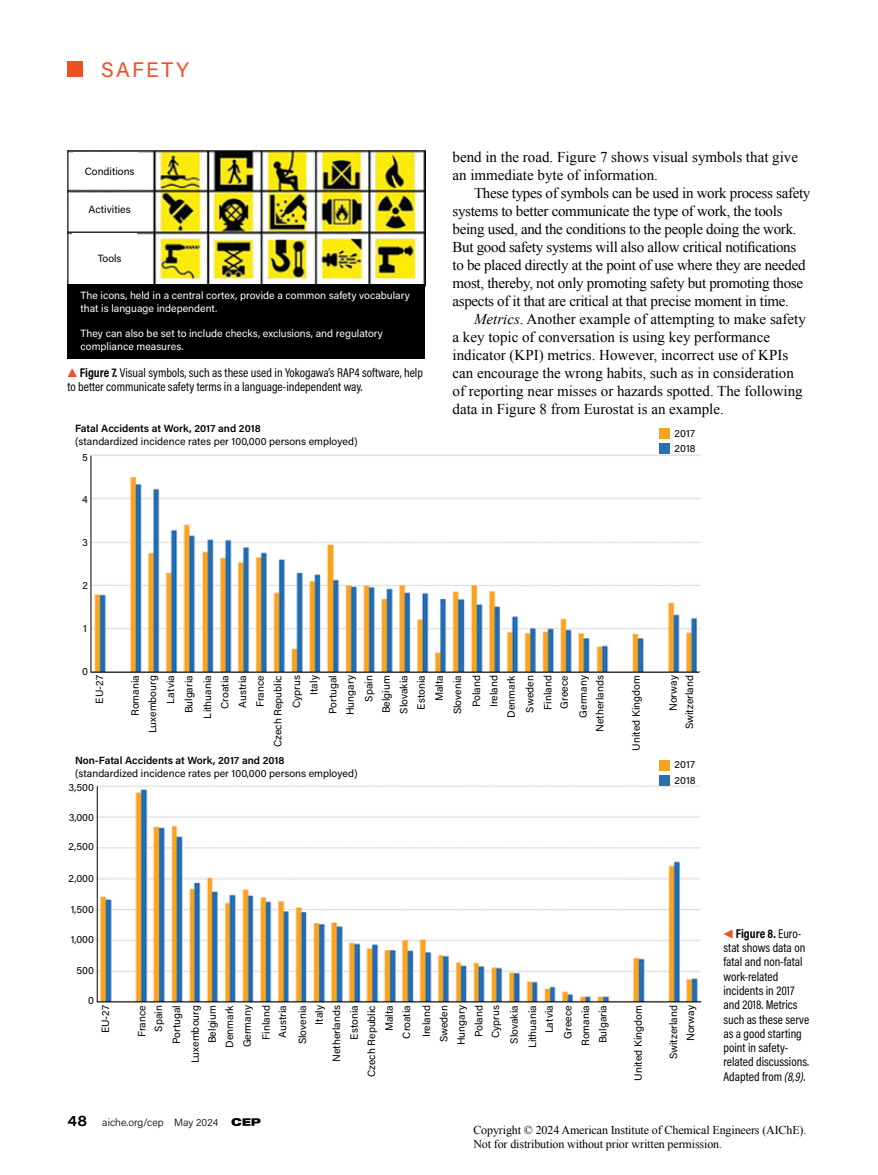
<style>
.page{position:relative;width:878px;height:1175px;background:#fff}
.page>*{position:absolute;margin:0;border:0;box-sizing:border-box;transform-origin:0 0}
.t1{font:21px "Acumin Pro";letter-spacing:.11em;color:#f04e23}
.t2{font:15px/18px "Times New Roman";letter-spacing:-.02em;color:#000}
.t3{font:15px/18px "Times New Roman";color:#000}
.t4{font:12.75px/14.2px "Acumin Pro Cond";color:#000}
.t5{font:12px/13.5px "Times New Roman";letter-spacing:-.01em;color:#000}
.t6{font:10.5px/17.4px "Acumin Pro";color:#000;text-align:right}
.t7{font:10.5px/12.6px "Acumin Pro";color:#fff}
.t8{font:600 10.5px "Acumin Pro";color:#000}
.t9{font:300 10.5px "Acumin Pro";color:#000}
.s1{font-family:"Acumin Pro Wide";font-weight:900;font-size:13.5px;color:#f04e23}
.s2{font-weight:700}
.s3{font-style:italic}
.s4{font-family:"Acumin Pro Wide";font-weight:600;font-size:15px}
</style>
<div class="page">
<div style="left:68px;top:62px;width:15px;height:15px;background:#f04e23"></div>
<svg style="left:231px;top:1118px;width:29px;height:8px"></svg>
<img style="left:68px;top:150px;width:357px;height:134px">
<div style="left:73px;top:152px;width:64px;height:22px;background:#fff"></div>
<div style="left:72px;top:193px;width:64px;height:22px;background:#fff"></div>
<div style="left:73px;top:234px;width:64px;height:22px;background:#fff"></div>
<div style="left:68px;top:284px;width:357px;height:75px;background:#000"></div>
<svg style="left:90px;top:455px;width:610px;height:218px"></svg>
<svg style="left:96px;top:785px;width:605px;height:217px"></svg>
<div style="left:658px;top:428px;width:11px;height:11px;background:#f6a420"></div>
<div style="left:658px;top:443px;width:11px;height:11px;background:#2770b4"></div>
<div style="left:658px;top:760px;width:11px;height:10px;background:#f6a420"></div>
<div style="left:658px;top:775px;width:11px;height:11px;background:#2770b4"></div>
<h1 class="t1" style="left:101px;top:55px;width:89px">Safety</h1>
<p class="t6" style="left:85px;top:162px;width:51px">Conditions</p>
<p class="t6" style="left:88px;top:200px;width:44px">Activities</p>
<p class="t6" style="left:98px;top:249px;width:25px">Tools</p>
<p class="t7" style="left:81px;top:289px;width:331px">The icons, held in a central cortex, provide a common safety vocabulary that is language independent.</p>
<p class="t7" style="left:81px;top:327px;width:304px">They can also be set to include checks, exclusions, and regulatory compliance measures.</p>
<p class="t4" style="left:68px;top:365px;width:357px"><span class="s1">▲</span> <span class="s2">Figure 7.</span> Visual symbols, such as these used in Yokogawa’s RAP4 software, help to better communicate safety terms in a language-independent way.</p>
<h2 class="t3" style="left:452px;top:148px;width:347px">bend in the road. Figure 7 shows visual symbols that give an immediate byte of information.</h2>
<p class="t2" style="left:452px;top:184px;width:359px;text-indent:22px">These types of symbols can be used in work process safety systems to better communicate the type of work, the tools being used, and the conditions to the people doing the work.<br>But good safety systems will also allow critical notifications to be placed directly at the point of use where they are needed most, thereby, not only promoting safety but promoting those aspects of it that are critical at that precise moment in time.</p>
<p class="t3" style="left:452px;top:310px;width:355px;text-indent:22px"><span class="s3">Metrics</span>. Another example of attempting to make safety a key topic of conversation is using key performance indicator (KPI) metrics. However, incorrect use of KPIs can encourage the wrong habits, such as in consideration of reporting near misses or hazards spotted. The following data in Figure 8 from Eurostat is an example.</p>
<p class="t8" style="left:75px;top:421px;width:187px">Fatal Accidents at Work, 2017 and 2018</p>
<p class="t6" style="left:75px;top:432px;width:284px">(standardized incidence rates per 100,000 persons employed)</p>
<p class="t6" style="left:82px;top:448px;width:7px">5</p>
<p class="t6" style="left:82px;top:490px;width:7px">4</p>
<p class="t6" style="left:82px;top:533px;width:7px">3</p>
<p class="t6" style="left:82px;top:576px;width:7px">2</p>
<p class="t6" style="left:83px;top:619px;width:5px">1</p>
<p class="t6" style="left:82px;top:661px;width:7px">0</p>
<p class="t6" style="left:412px;top:709px;width:36px;rotate:-90deg">Estonia</p>
<p class="t6" style="left:484px;top:718px;width:44px;rotate:-90deg">Ireland<br>Denmark</p>
<p class="t6" style="left:304px;top:714px;width:41px;line-height:18.9px;rotate:-90deg">Italy<br>Portugal</p>
<p class="t6" style="left:341px;top:715px;width:41px;rotate:-90deg">Hungary</p>
<p class="t6" style="left:395px;top:714px;width:40px;rotate:-90deg">Slovakia</p>
<p class="t6" style="left:429px;top:714px;width:41px;line-height:18.5px;rotate:-90deg">Malta<br>Slovenia</p>
<p class="t6" style="left:520px;top:712px;width:39px;line-height:17.9px;text-align:left;rotate:-90deg">Sweden<br>Finland</p>
<p class="t6" style="left:574px;top:732px;width:58px;line-height:16.8px;rotate:-90deg">Germany<br>Netherlands</p>
<p class="t6" style="left:90px;top:703px;width:30px;rotate:-90deg">EU-27</p>
<p class="t6" style="left:143px;top:733px;width:59px;rotate:-90deg">Luxembourg</p>
<p class="t6" style="left:179px;top:713px;width:40px;rotate:-90deg">Bulgaria</p>
<p class="t6" style="left:216px;top:708px;width:35px;rotate:-90deg">Croatia</p>
<p class="t6" style="left:251px;top:747px;width:73px;rotate:-90deg">France<br>Czech Republic</p>
<p class="t6" style="left:359px;top:713px;width:39px;rotate:-90deg">Spain<br>Belgium</p>
<p class="t6" style="left:467px;top:707px;width:34px;rotate:-90deg">Poland</p>
<p class="t6" style="left:555px;top:708px;width:35px;rotate:-90deg">Greece</p>
<p class="t6" style="left:126px;top:716px;width:42px;rotate:-90deg">Romania</p>
<p class="t6" style="left:161px;top:703px;width:30px;rotate:-90deg">Latvia</p>
<p class="t6" style="left:233px;top:707px;width:34px;rotate:-90deg">Austria</p>
<p class="t6" style="left:287px;top:708px;width:34px;rotate:-90deg">Cyprus</p>
<p class="t6" style="left:198px;top:718px;width:45px;rotate:-90deg">Lithuania</p>
<p class="t6" style="left:674px;top:425px;width:23px;line-height:15.3px;text-align:left">2017<br>2018</p>
<p class="t6" style="left:627px;top:750px;width:77px;rotate:-90deg">United Kingdom</p>
<p class="t6" style="left:664px;top:729px;width:56px;line-height:16.4px;rotate:-90deg">Norway<br>Switzerland</p>
<p class="t8" style="left:75px;top:753px;width:211px">Non-Fatal Accidents at Work, 2017 and 2018</p>
<p class="t6" style="left:75px;top:763px;width:284px">(standardized incidence rates per 100,000 persons employed)</p>
<p class="t6" style="left:69px;top:778px;width:27px">3,500</p>
<p class="t6" style="left:69px;top:808px;width:27px">3,000</p>
<p class="t6" style="left:68px;top:837px;width:27px">2,500</p>
<p class="t6" style="left:69px;top:869px;width:27px">2,000</p>
<p class="t6" style="left:71px;top:900px;width:25px">1,500</p>
<p class="t6" style="left:71px;top:929px;width:25px">1,000</p>
<p class="t6" style="left:76px;top:961px;width:19px">500</p>
<p class="t6" style="left:88px;top:991px;width:7px">0</p>
<p class="t6" style="left:220px;top:1047px;width:44px;rotate:-90deg">Denmark</p>
<p class="t6" style="left:293px;top:1044px;width:41px;rotate:-90deg">Slovenia</p>
<p class="t6" style="left:327px;top:1061px;width:58px;rotate:-90deg">Netherlands</p>
<p class="t6" style="left:149px;top:1031px;width:28px;rotate:-90deg">Spain</p>
<p class="t6" style="left:186px;top:1063px;width:59px;rotate:-90deg">Luxembourg</p>
<p class="t6" style="left:237px;top:1047px;width:44px;line-height:18.9px;rotate:-90deg">Germany<br>Finland</p>
<p class="t6" style="left:310px;top:1024px;width:21px;rotate:-90deg">Italy</p>
<p class="t6" style="left:380px;top:1031px;width:27px;rotate:-90deg">Malta</p>
<p class="t6" style="left:452px;top:1045px;width:41px;rotate:-90deg">Hungary</p>
<p class="t6" style="left:576px;top:1046px;width:42px;text-align:left;rotate:-90deg">Romania<br>Bulgaria</p>
<p class="t6" style="left:96px;top:1033px;width:30px;rotate:-90deg">EU-27</p>
<p class="t6" style="left:133px;top:1037px;width:33px;rotate:-90deg">France</p>
<p class="t6" style="left:167px;top:1044px;width:41px;rotate:-90deg">Portugal</p>
<p class="t6" style="left:345px;top:1077px;width:73px;rotate:-90deg">Estonia<br>Czech Republic</p>
<p class="t6" style="left:396px;top:1038px;width:35px;line-height:20px;text-align:left;rotate:-90deg">Croatia<br>Ireland</p>
<p class="t6" style="left:434px;top:1042px;width:39px;rotate:-90deg">Sweden</p>
<p class="t6" style="left:470px;top:1038px;width:34px;line-height:16.5px;text-align:left;rotate:-90deg">Poland<br>Cyprus</p>
<p class="t6" style="left:504px;top:1048px;width:45px;line-height:18.3px;text-align:center;rotate:-90deg">Slovakia<br>Lithuania</p>
<p class="t6" style="left:539px;top:1038px;width:35px;line-height:18.6px;text-align:center;rotate:-90deg">Latvia<br>Greece</p>
<p class="t6" style="left:203px;top:1043px;width:39px;rotate:-90deg">Belgium</p>
<p class="t6" style="left:273px;top:1037px;width:34px;rotate:-90deg">Austria</p>
<p class="t6" style="left:674px;top:756px;width:23px;line-height:15.3px;text-align:left">2017<br>2018</p>
<p class="t6" style="left:629px;top:1080px;width:77px;rotate:-90deg">United Kingdom</p>
<p class="t6" style="left:664px;top:1059px;width:56px;line-height:17px;rotate:-90deg">Switzerland<br>Norway</p>
<p class="t4" style="left:723px;top:926px;width:87px"><span class="s1">◀</span> <span class="s2">Figure 8.</span> Euro&shy;stat shows data on fatal and non-fatal work-related incidents in 2017 and 2018. Metrics such as these serve as a good starting point in safety&shy;related discussions.<br>Adapted from <span class="s3">(8,9)</span>.</p>
<p class="t9" style="left:68px;top:1115px;width:152px"><span class="s4">48</span> aiche.org/cep May 2024</p>
<p class="t5" style="left:473px;top:1123px;width:334px">Copyright © 2024 American Institute of Chemical Engineers (AIChE).<br>Not for distribution without prior written permission.</p>
</div>
